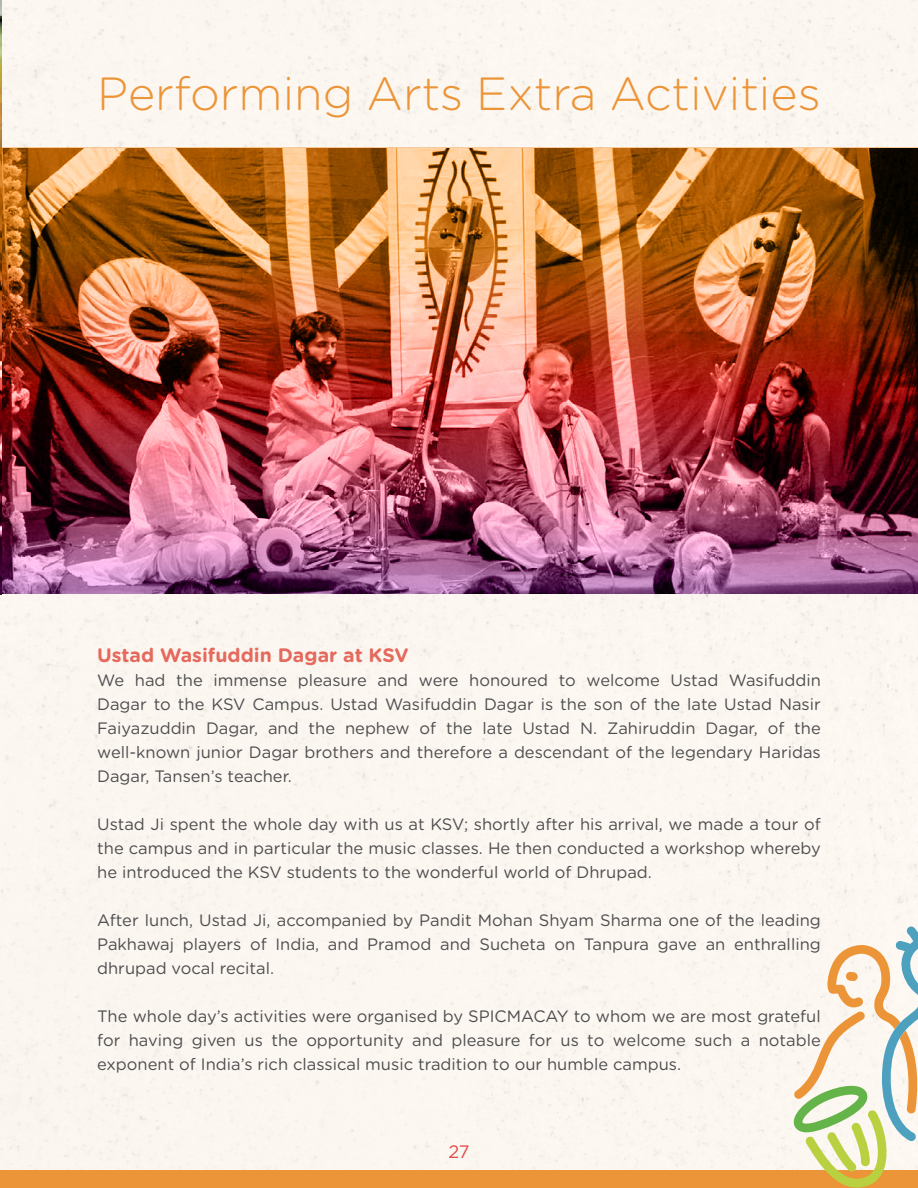
<style>
.page{position:relative;width:918px;height:1188px;background:#fff}
.page>*{position:absolute;margin:0;border:0;box-sizing:border-box;transform-origin:0 0}
.t1{font:300 46.5px "Gotham Rounded";color:#ec9538}
.t2{font:700 19.5px "Gotham Rounded";color:#e5695d}
.t3{font:18px "Gotham";color:#e14b49}
.t4{font:16.5px/24px "Gotham Rounded";color:#4d4d4f;text-align:justify}
</style>
<div class="page">
<div style="left:0;top:0;width:918px;height:1170px;background:#fcf6f0"></div>
<div style="left:0;top:1170px;width:918px;height:18px;background:#ec9538"></div>
<svg style="left:794px;top:922px;width:124px;height:266px"></svg>
<img style="left:0;top:0;width:1px;height:595px">
<img style="left:0;top:148px;width:918px;height:446px">
<h1 class="t1" style="left:97px;top:62px;width:725px">Performing Arts Extra Activities</h1>
<p class="t2" style="left:97px;top:640px;width:313px">Ustad Wasifuddin Dagar at KSV</p>
<p class="t4" style="left:97px;top:667px;width:725px">We had the immense pleasure and were honoured to welcome Ustad Wasifuddin Dagar to the KSV Campus. Ustad Wasifuddin Dagar is the son of the late Ustad Nasir Faiyazuddin Dagar, and the nephew of the late Ustad N. Zahiruddin Dagar, of the well-known junior Dagar brothers and therefore a descendant of the legendary Haridas Dagar, Tansen’s teacher.</p>
<p class="t4" style="left:97px;top:811px;width:725px">Ustad Ji spent the whole day with us at KSV; shortly after his arrival, we made a tour of the campus and in particular the music classes. He then conducted a workshop whereby he introduced the KSV students to the wonderful world of Dhrupad.</p>
<p class="t4" style="left:97px;top:907px;width:725px">After lunch, Ustad Ji, accompanied by Pandit Mohan Shyam Sharma one of the leading Pakhawaj players of India, and Pramod and Sucheta on Tanpura gave an enthralling dhrupad vocal recital.</p>
<p class="t4" style="left:97px;top:1003px;width:725px">The whole day’s activities were organised by SPICMACAY to whom we are most grateful for having given us the opportunity and pleasure for us to welcome such a notable exponent of India’s rich classical music tradition to our humble campus.</p>
<p class="t3" style="left:448px;top:1140px;width:23px">27</p>
</div>
